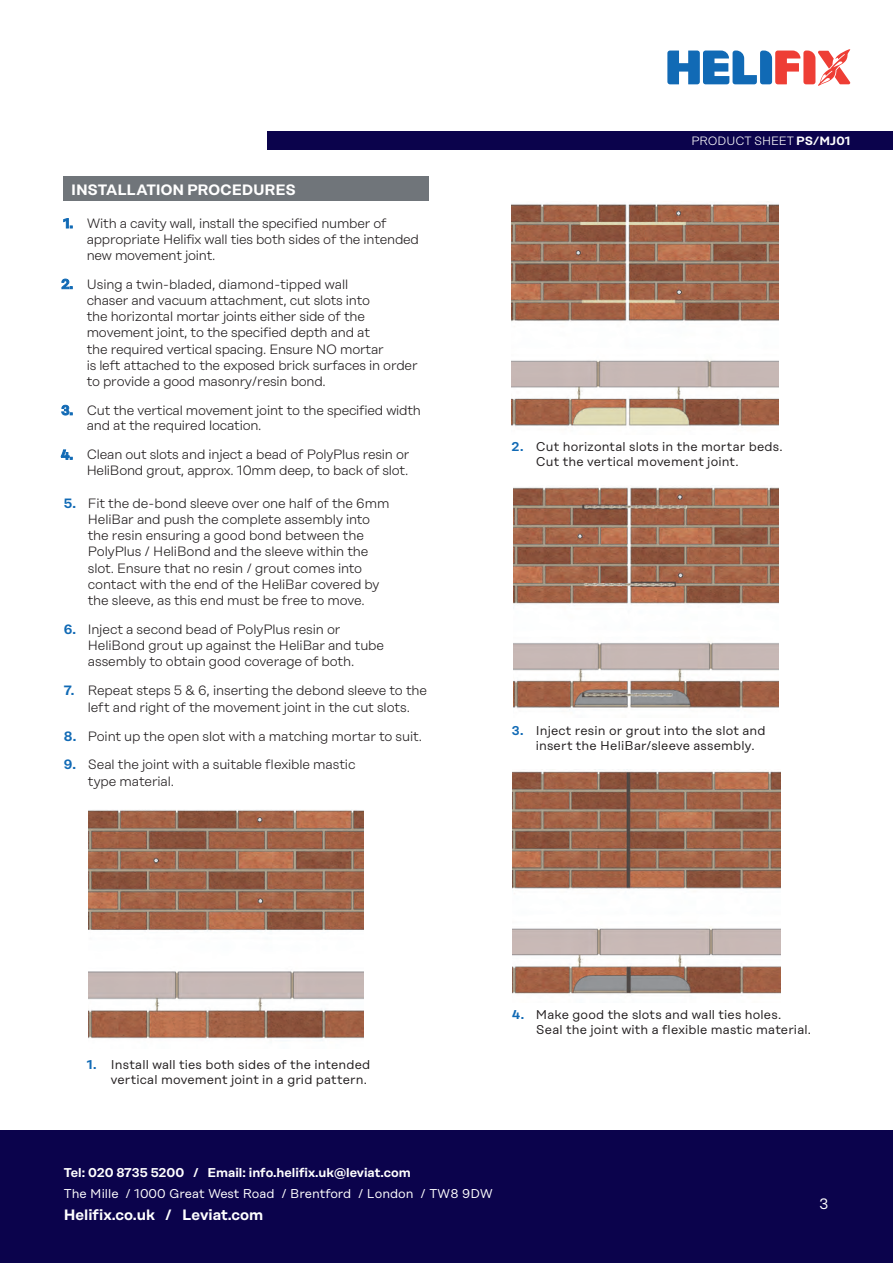
<style>
.page{position:relative;width:893px;height:1263px;background:#fff}
.page>*{position:absolute;margin:0;border:0;box-sizing:border-box;transform-origin:0 0}
.t1{font:600 15px "Rational Display";letter-spacing:-.015em;color:#fff}
.t2{font:15px "Rational Display";color:#fff}
.Number_bullets{font:300 13.5px/16.2px "Rational Display";letter-spacing:-.015em;color:#231f20}
.Number_bullets-2{font:12.75px/15.3px "Rational Display";letter-spacing:.01em;color:#231f20}
.t3{font:12.75px "Rational Display";color:#fff}
.t4{font:600 12.75px "Rational Display";color:#fff}
.t5{font:300 12px "Rational Display";letter-spacing:-.005em;color:#fff}
.s1{font-weight:600;color:#116ab5}
.s2{font-weight:600}
</style>
<div class="page">
<div style="left:0;top:1130px;width:893px;height:133px;background:#0b034c"></div>
<svg style="left:667px;top:49px;width:183px;height:37px"></svg>
<div style="left:268px;top:131px;width:625px;height:19px;background:#0b034c"></div>
<div style="left:63px;top:177px;width:365px;height:24px;background:#70757a"></div>
<img style="left:88px;top:810px;width:275px;height:231px">
<img style="left:511px;top:203px;width:267px;height:223px">
<img style="left:513px;top:487px;width:266px;height:224px">
<img style="left:512px;top:769px;width:268px;height:226px">
<p class="t1" style="left:71px;top:181px;width:226px">INSTALLATION PROCEDURES</p>
<p class="Number_bullets" style="left:87px;top:215px;width:334px;text-indent:-23px"><span class="s1">1.</span> With a cavity wall, install the specified number of appropriate Helifix wall ties both sides of the intended new movement joint.</p>
<p class="Number_bullets" style="left:87px;top:276px;width:332px;text-indent:-25px"><span class="s1">2.</span> Using a twin-bladed, diamond-tipped wall<br>chaser and vacuum attachment, cut slots into<br>the horizontal mortar joints either side of the movement joint, to the specified depth and at<br>the required vertical spacing. Ensure NO mortar<br>is left attached to the exposed brick surfaces in order to provide a good masonry/resin bond.</p>
<p class="Number_bullets" style="left:87px;top:402px;width:336px;line-height:15.5px;text-indent:-25px"><span class="s1">3.</span> Cut the vertical movement joint to the specified width and at the required location.</p>
<p class="Number_bullets" style="left:61px;top:447px;width:350px;line-height:15.6px;text-align:right"><span class="s1">4.</span> Clean out slots and inject a bead of PolyPlus resin or<br>HeliBond grout, approx. 10mm deep, to back of slot.</p>
<p class="Number_bullets" style="left:88px;top:495px;width:303px;text-indent:-24px"><span class="s1">5.</span> Fit the de-bond sleeve over one half of the 6mm HeliBar and push the complete assembly into the resin ensuring a good bond between the PolyPlus / HeliBond and the sleeve within the slot. Ensure that no resin / grout comes into contact with the end of the HeliBar covered by the sleeve, as this end must be free to move.</p>
<p class="Number_bullets" style="left:88px;top:621px;width:298px;text-indent:-24px"><span class="s1">6.</span> Inject a second bead of PolyPlus resin or<br>HeliBond grout up against the HeliBar and tube assembly to obtain good coverage of both.</p>
<p class="Number_bullets" style="left:64px;top:682px;width:365px;text-align:center"><span class="s1">7.</span> Repeat steps 5 &amp; 6, inserting the debond sleeve to the left and right of the movement joint in the cut slots.</p>
<p class="Number_bullets" style="left:64px;top:728px;width:360px"><span class="s1">8.</span> Point up the open slot with a matching mortar to suit.</p>
<p class="Number_bullets" style="left:88px;top:757px;width:269px;text-indent:-24px"><span class="s1">9.</span> Seal the joint with a suitable flexible mastic type material.</p>
<p class="t5" style="left:691px;top:134px;width:161px">PRODUCT SHEET <span class="s2">PS/MJ01</span></p>
<p class="Number_bullets-2" style="left:536px;top:438px;width:249px;text-indent:-24px"><span class="s1">2.</span> Cut horizontal slots in the mortar beds.<br>Cut the vertical movement joint.</p>
<p class="Number_bullets-2" style="left:536px;top:723px;width:231px;text-indent:-24px"><span class="s1">3.</span> Inject resin or grout into the slot and insert the HeliBar/sleeve assembly.</p>
<p class="Number_bullets-2" style="left:87px;top:1057px;width:285px;text-align:right"><span class="s1">1.</span> Install wall ties both sides of the intended vertical movement joint in a grid pattern.</p>
<p class="Number_bullets-2" style="left:536px;top:1007px;width:277px;text-indent:-24px"><span class="s1">4.</span> Make good the slots and wall ties holes.<br>Seal the joint with a flexible mastic material.</p>
<p class="t4" style="left:64px;top:1165px;width:348px">Tel: 020 8735 5200 / Email: info.helifix.uk@leviat.com</p>
<p class="t3" style="left:64px;top:1186px;width:431px">The Mille / 1000 Great West Road / Brentford / London / TW8 9DW</p>
<p class="t1" style="left:64px;top:1205px;width:201px">Helifix.co.uk / Leviat.com</p>
<p class="t2" style="left:819px;top:1195px;width:11px">3</p>
</div>
